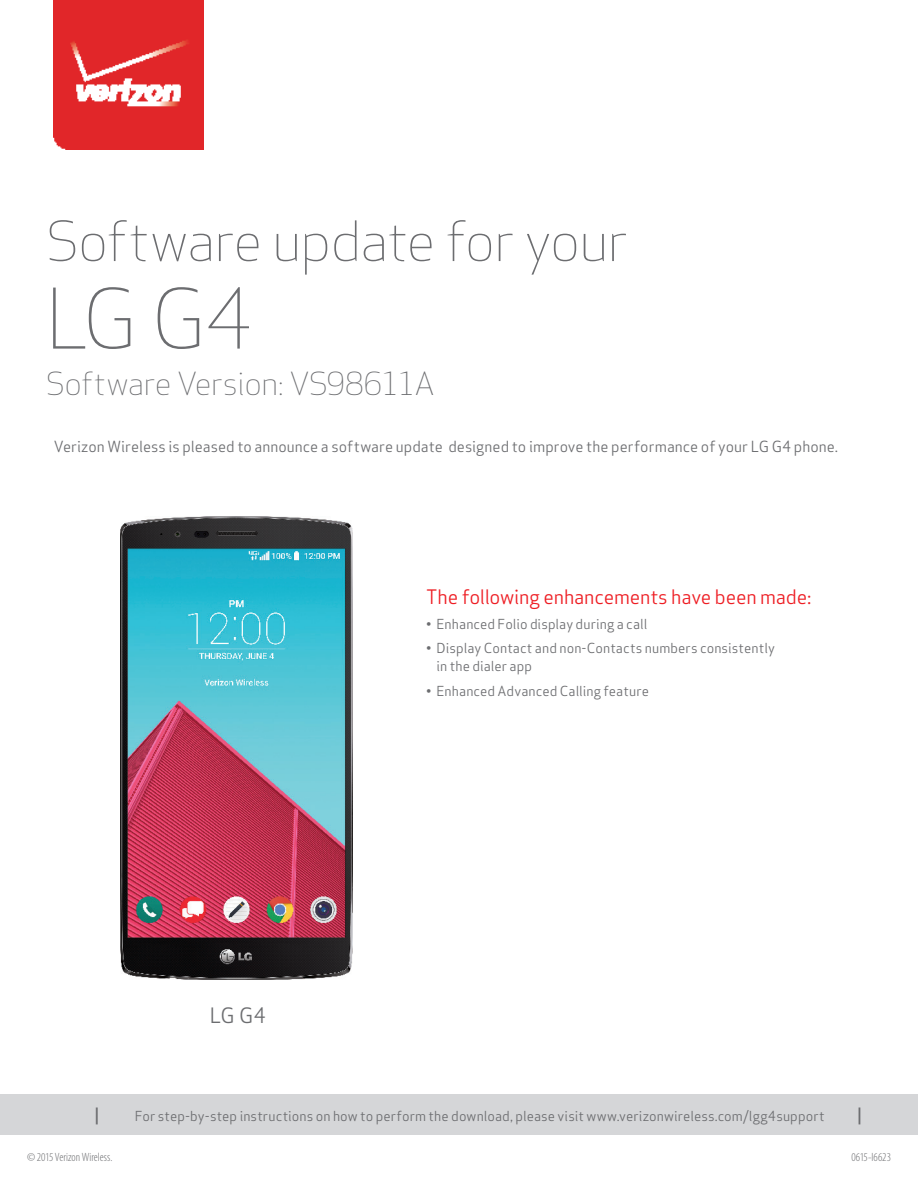
<style>
.page{position:relative;width:918px;height:1188px;background:#fff}
.page>*{position:absolute;margin:0;border:0;box-sizing:border-box;transform-origin:0 0}
.t1{font:300 81.3px "Apex Sans";color:#6c6d70}
.t2{font:300 54.3px "Apex Sans";letter-spacing:-.02em;color:#6c6d70}
.t3{font:300 31.2px "Apex Sans";letter-spacing:-.02em;color:#6c6d70}
.t4{font:20.7px "Apex Sans";color:#6c6d70}
.t5{font:19.5px "Apex Sans";letter-spacing:-.01em;color:#ee1d23}
.t6{font:500 16.5px "Apex Sans";color:#6c6d70}
.t7{font:15px "Apex Sans";color:#6c6d70}
.t8{font:13.5px/18px "Apex Sans";letter-spacing:.005em;color:#6c6d70}
.t9{font:300 condensed 12px "Myriad Pro";color:#6c6d70}
</style>
<div class="page">
<img style="left:54px;top:0;width:150px;height:149px">
<div style="left:0;top:1095px;width:918px;height:40px;background:#d5d6d8"></div>
<img style="left:120px;top:516px;width:232px;height:464px">
<h2 class="t2" style="left:46px;top:206px;width:584px">Software update for your</h2>
<h1 class="t1" style="left:46px;top:266px;width:208px">LG G4</h1>
<h3 class="t3" style="left:46px;top:364px;width:390px">Software Version: VS98611A</h3>
<p class="t7" style="left:54px;top:434px;width:786px">Verizon Wireless is pleased to announce a software update designed to improve the performance of your LG G4 phone.</p>
<h3 class="t4" style="left:210px;top:998px;width:58px">LG G4</h3>
<h3 class="t5" style="left:426px;top:581px;width:387px">The following enhancements have been made:</h3>
<p class="t8" style="left:426px;top:613px;width:223px">• Enhanced Folio display during a call</p>
<p class="t8" style="left:437px;top:638px;width:340px;text-indent:-10px">• Display Contact and non-Contacts numbers consistently in the dialer app</p>
<p class="t8" style="left:426px;top:681px;width:224px">• Enhanced Advanced Calling feature</p>
<p class="t6" style="left:94px;top:1100px;width:6px">|</p>
<p class="t8" style="left:135px;top:1106px;width:691px">For step-by-step instructions on how to perform the download, please visit www.verizonwireless.com/lgg4support</p>
<p class="t6" style="left:857px;top:1100px;width:6px">|</p>
<p class="t9" style="left:27px;top:1150px;width:87px">© 2015 Verizon Wireless.</p>
<p class="t9" style="left:851px;top:1150px;width:41px">0615-I6623</p>
</div>
